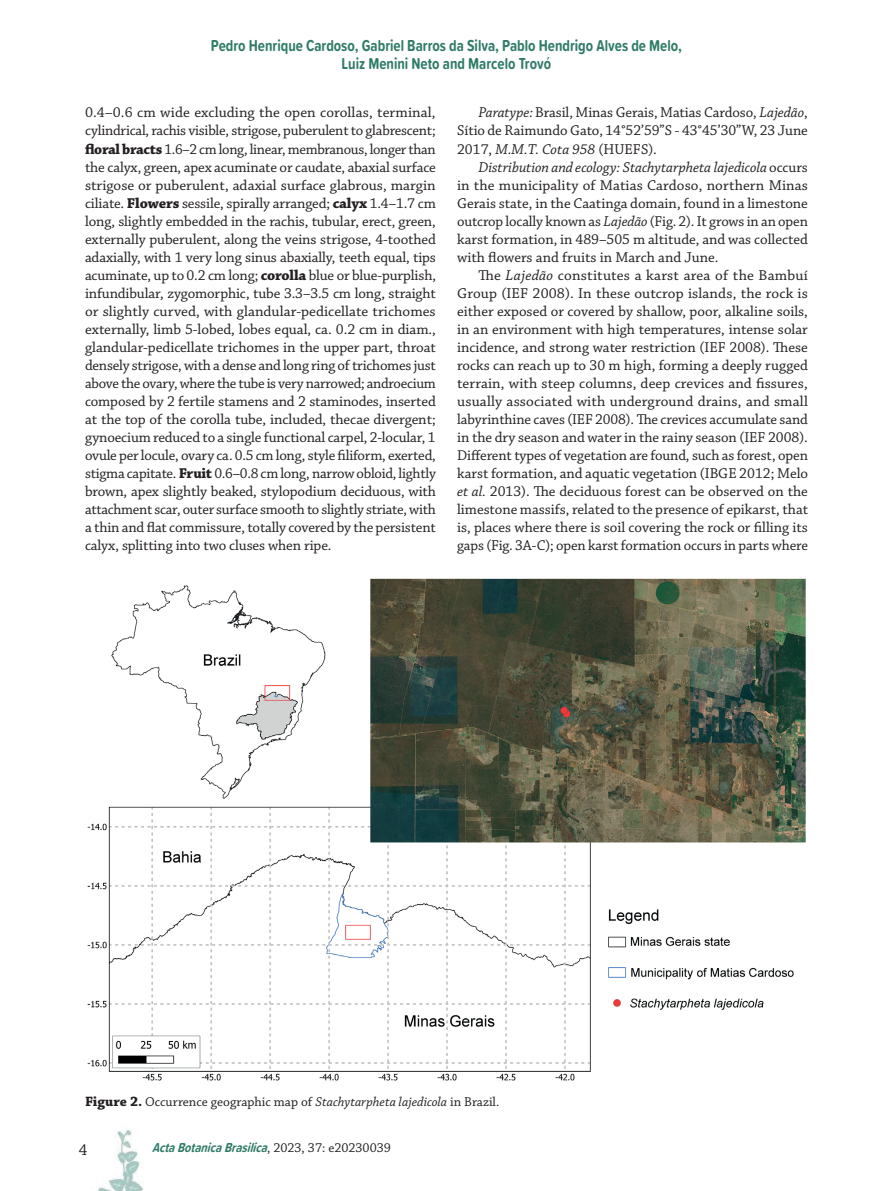
<style>
.page{position:relative;width:893px;height:1191px;background:#fff}
.page>*{position:absolute;margin:0;border:0;box-sizing:border-box;transform-origin:0 0}
.t1{font:700 16.5px/18px "Proxima Soft Cond";color:#2f7b67;text-align:center;scale:.91 1}
.t2{font:16.5px "Chaparral Pro";color:#231f20}
.t3{font:15px/18px "Chaparral Pro";letter-spacing:-.005em;color:#231f20;text-align:justify}
.t4{font:13.5px "Chaparral Pro";color:#231f20}
.t5{font:italic 700 13.5px "Proxima Soft Cond";color:#2f7b67;scale:.95 1}
.s1{font-weight:700}
.s2{font-style:italic}
.s3{font-weight:700;font-size:14.25px}
.s4{font-family:"Chaparral Pro";font-weight:400;font-style:normal;color:#231f20}
</style>
<div class="page">
<img style="left:98px;top:1130px;width:45px;height:61px">
<img style="left:87px;top:578px;width:719px;height:503px">
<p class="t1" style="left:211px;top:36px;width:519px">Pedro Henrique Cardoso, Gabriel Barros da Silva, Pablo Hendrigo Alves de Melo,<br>Luiz Menini Neto and Marcelo Trovó</p>
<p class="t3" style="left:85px;top:104px;width:352px">0.4–0.6 cm wide excluding the open corollas, terminal, cylindrical, rachis visible, strigose, puberulent to glabrescent; <span class="s1">floral bracts</span> 1.6–2 cm long, linear, membranous, longer than the calyx, green, apex acuminate or caudate, abaxial surface strigose or puberulent, adaxial surface glabrous, margin ciliate. <span class="s1">Flowers</span> sessile, spirally arranged; <span class="s1">calyx</span> 1.4–1.7 cm long, slightly embedded in the rachis, tubular, erect, green, externally puberulent, along the veins strigose, 4-toothed adaxially, with 1 very long sinus abaxially, teeth equal, tips acuminate, up to 0.2 cm long; <span class="s1">corolla</span> blue or blue-purplish, infundibular, zygomorphic, tube 3.3–3.5 cm long, straight or slightly curved, with glandular-pedicellate trichomes externally, limb 5-lobed, lobes equal, ca. 0.2 cm in diam., glandular-pedicellate trichomes in the upper part, throat densely strigose, with a dense and long ring of trichomes just above the ovary, where the tube is very narrowed; androecium composed by 2 fertile stamens and 2 staminodes, inserted at the top of the corolla tube, included, thecae divergent; gynoecium reduced to a single functional carpel, 2-locular, 1 ovule per locule, ovary ca. 0.5 cm long, style filiform, exerted, stigma capitate. <span class="s1">Fruit</span> 0.6–0.8 cm long, narrow obloid, lightly brown, apex slightly beaked, stylopodium deciduous, with attachment scar, outer surface smooth to slightly striate, with a thin and flat commissure, totally covered by the persistent calyx, splitting into two cluses when ripe.</p>
<p class="t3" style="left:457px;top:104px;width:352px;text-indent:21px"><span class="s2">Paratype:</span> Brasil, Minas Gerais, Matias Cardoso, <span class="s2">Lajedão</span>, Sítio de Raimundo Gato, 14°52’59”S - 43°45’30”W, 23 June 2017, <span class="s2">M.M.T. Cota 958</span> (HUEFS).</p>
<p class="t3" style="left:457px;top:158px;width:352px;text-indent:21px"><span class="s2">Distribution and ecology: Stachytarpheta lajedicola</span> occurs in the municipality of Matias Cardoso, northern Minas Gerais state, in the Caatinga domain, found in a limestone outcrop locally known as <span class="s2">Lajedão</span> (Fig. 2). It grows in an open karst formation, in 489–505 m altitude, and was collected with flowers and fruits in March and June.</p>
<p class="t3" style="left:457px;top:266px;width:352px;text-indent:21px">The <span class="s2">Lajedão</span> constitutes a karst area of the Bambuí Group (IEF 2008). In these outcrop islands, the rock is either exposed or covered by shallow, poor, alkaline soils, in an environment with high temperatures, intense solar incidence, and strong water restriction (IEF 2008). These rocks can reach up to 30 m high, forming a deeply rugged terrain, with steep columns, deep crevices and fissures, usually associated with underground drains, and small labyrinthine caves (IEF 2008). The crevices accumulate sand in the dry season and water in the rainy season (IEF 2008).<br>Different types of vegetation are found, such as forest, open karst formation, and aquatic vegetation (IBGE 2012; Melo <span class="s2">et al.</span> 2013). The deciduous forest can be observed on the limestone massifs, related to the presence of epikarst, that is, places where there is soil covering the rock or filling its gaps (Fig. 3A-C); open karst formation occurs in parts where</p>
<p class="t4" style="left:85px;top:1094px;width:416px"><span class="s3">Figure 2.</span> Occurrence geographic map of <span class="s2">Stachytarpheta lajedicola</span> in Brazil.</p>
<p class="t2" style="left:79px;top:1141px;width:10px">4</p>
<p class="t5" style="left:152px;top:1137px;width:253px">ActaBotanicaBrasilica<span class="s4">, 2 0 2 3 , 3 7 : e 2 0 2 3 0 0 3 9</span></p>
</div>
